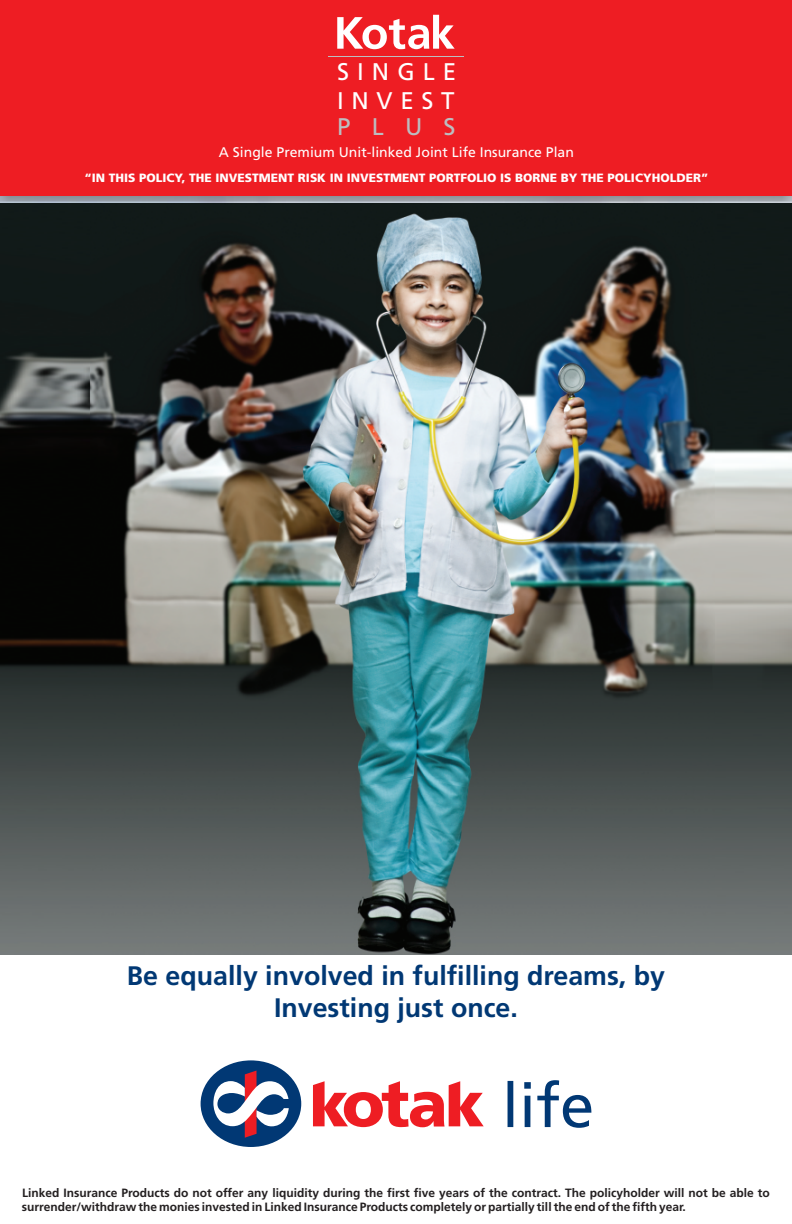
<style>
.page{position:relative;width:792px;height:1224px;background:#fff}
.page>*{position:absolute;margin:0;border:0;box-sizing:border-box;transform-origin:0 0}
.t1{font:700 26.8px/31.8px "Frutiger";color:#013874;text-align:center}
.t2{font:24px/28.6px "Frutiger";letter-spacing:.325em;color:#fff}
.t3{font:24px "Frutiger";color:#bcbdc0}
.t4{font:14px "Frutiger";color:#fff}
.t5{font:700 12px/14.2px "Frutiger";color:#231f20}
.t6{font:900 12px "Frutiger";color:#fff}
</style>
<div class="page">
<img style="left:90px;top:202px;width:625px;height:753px">
<img style="left:0;top:195px;width:90px;height:760px">
<img style="left:715px;top:202px;width:77px;height:753px">
<img style="left:1px;top:195px;width:791px;height:7px">
<div style="left:0;top:0;width:792px;height:195px;background:#ee1d23"></div>
<hr style="left:328px;top:56px;width:136px;height:1px;background:#bcbdc0">
<svg style="left:337px;top:15px;width:118px;height:34px"></svg>
<svg style="left:313px;top:1081px;width:171px;height:46px"></svg>
<div style="left:201px;top:1060px;width:100px;height:87px;background:#013874;border-radius:50%"></div>
<svg style="left:213px;top:1071px;width:76px;height:67px"></svg>
<svg style="left:508px;top:1080px;width:83px;height:48px"></svg>
<h2 class="t2" style="left:337px;top:60px;width:120px">SINGLE<br>INVEST</h2>
<h2 class="t3" style="left:337px;top:117px;width:120px">PLUS</h2>
<p class="t4" style="left:219px;top:146px;width:356px">A Single Premium Unit-linked Joint Life Insurance Plan</p>
<p class="t6" style="left:84px;top:173px;width:625px">“IN THIS POLICY, THE INVESTMENT RISK IN INVESTMENT PORTFOLIO IS BORNE BY THE POLICYHOLDER”</p>
<h1 class="t1" style="left:127px;top:962px;width:540px">Be equally involved in fulfilling dreams, by<br>Investing just once.</h1>
<p class="t5" style="left:22px;top:1187px;width:749px">Linked Insurance Products do not offer any liquidity during the first five years of the contract. The policyholder will not be able to surrender/withdraw the monies invested in Linked Insurance Products completely or partially till the end of the fifth year.</p>
</div>
